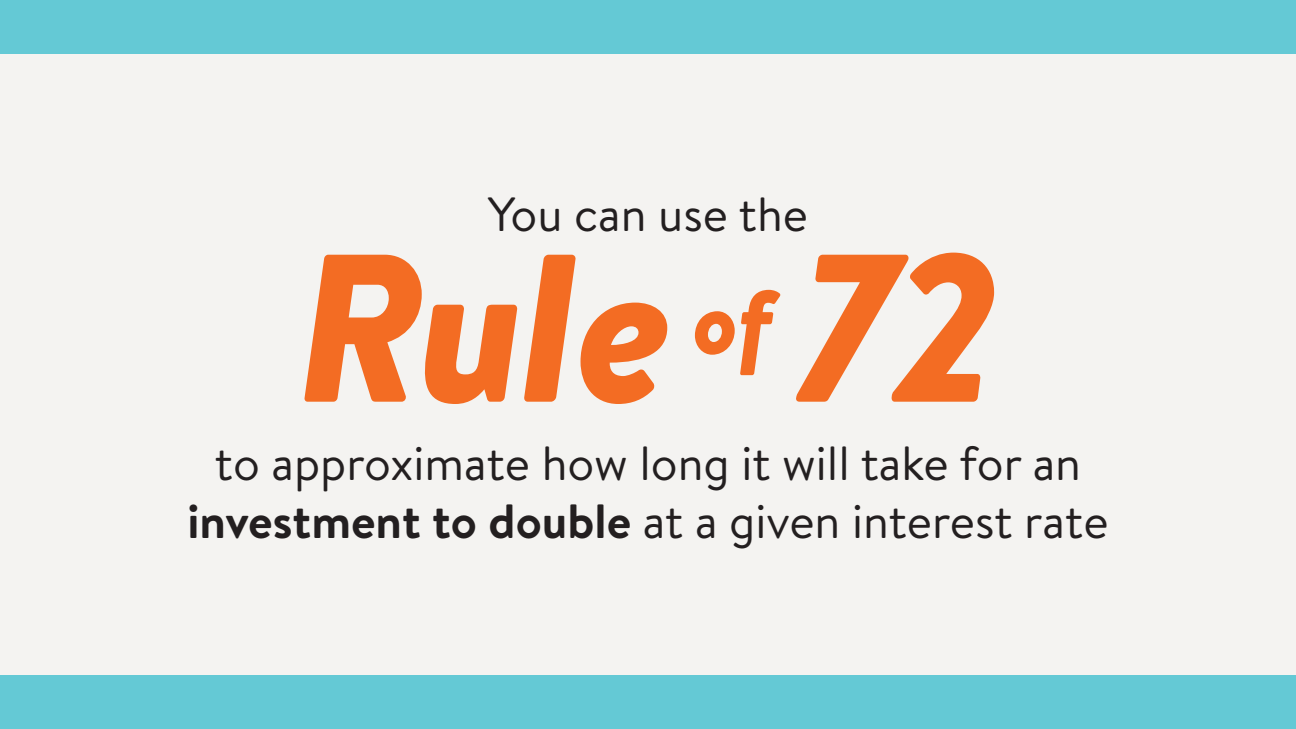
<style>
.page{position:relative;width:1296px;height:729px;background:#f4f3f1}
.page>*{position:absolute;margin:0;border:0;box-sizing:border-box;transform-origin:0 0}
.t1{font:italic 900 210px "Brandon Text";letter-spacing:-.03em;color:#f36c23}
.t2{font:italic 900 90px "Brandon Text";color:#f36c23}
.t3{font:48px/57.6px "Brandon Text";color:#231f20;text-align:center}
.s1{font-weight:700}
</style>
<div class="page">
<div style="left:0;top:0;width:1296px;height:54px;background:#64c9d5"></div>
<div style="left:0;top:675px;width:1296px;height:54px;background:#64c9d5"></div>
<p class="t3" style="left:488px;top:184px;width:322px">You can use the</p>
<h1 class="t1" style="left:296px;top:178px;width:377px">Rule</h1>
<h1 class="t1" style="left:795px;top:178px;width:207px">72</h1>
<h2 class="t2" style="left:693px;top:258px;width:82px">of</h2>
<p class="t3" style="left:187px;top:433px;width:923px">to approximate how long it will take for an <span class="s1">investment to double</span> at a given interest rate</p>
</div>
